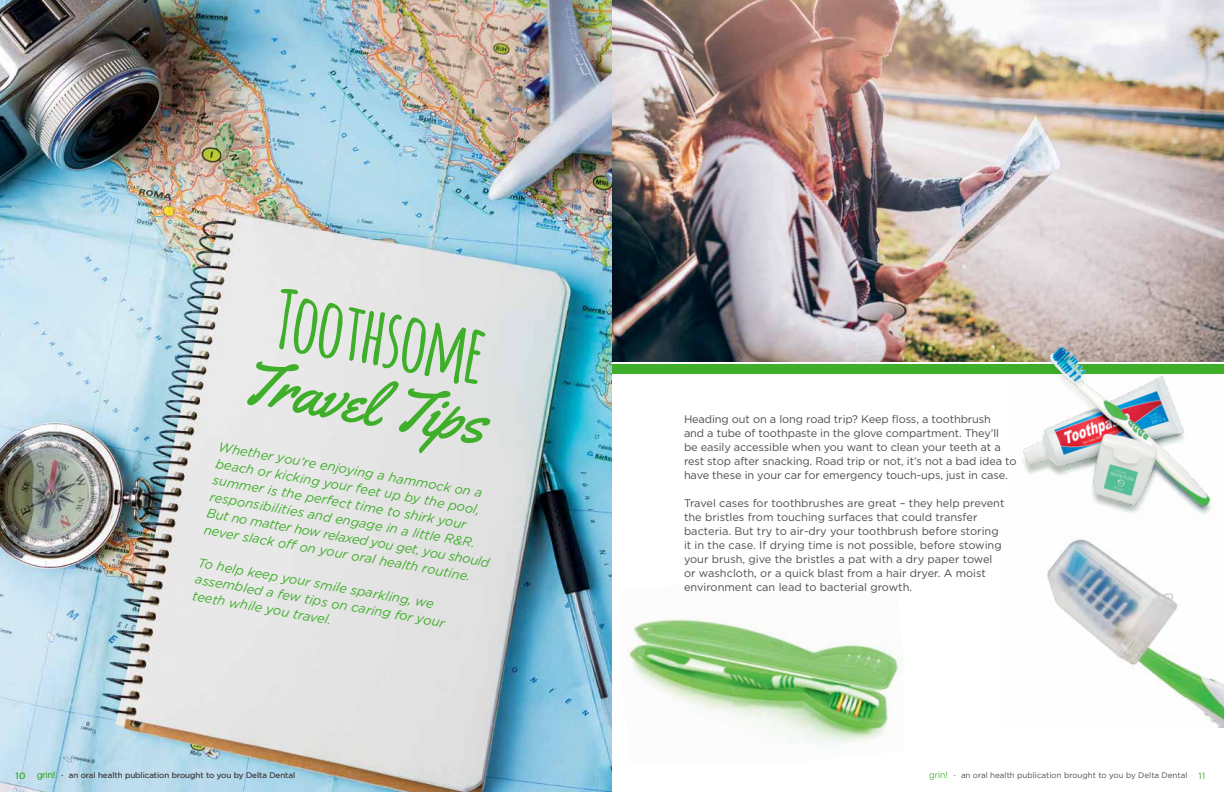
<style>
.page{position:relative;width:1224px;height:792px;background:#fff}
.page>*{position:absolute;margin:0;border:0;box-sizing:border-box;transform-origin:0 0}
.t1{font:700 80px "Amatic";color:#3fae2a}
.t2{font:64.5px "Yellowtail";color:#3fae2a}
.t3{font:italic 13px/16.8px "Gotham";color:#3fae2a}
.t4{font:11px/14px "Gotham";letter-spacing:-.01em;color:#4d4d4f}
.t5{font:300 9px "Helvetica Neue LT Std";letter-spacing:.025em;color:#3fae2a;scale:1.07 1}
.t6{font:9px "Gotham";color:#3fae2a}
.t7{font:8px "Gotham";color:#4d4d4f}
.s1{font-size:4px}
.s2{font-size:9px;color:#3fae2a}
</style>
<div class="page">
<img style="left:0;top:0;width:612px;height:792px">
<img style="left:1047px;top:539px;width:177px;height:188px">
<img style="left:628px;top:616px;width:276px;height:129px">
<div style="left:612px;top:364px;width:612px;height:10px;background:#3fae2a"></div>
<img style="left:612px;top:0;width:612px;height:362px">
<img style="left:1008px;top:334px;width:216px;height:181px">
<h1 class="t1" style="left:285px;top:261px;width:213px;rotate:10deg">Toothsome</h1>
<h2 class="t2" style="left:248px;top:339px;width:251px;rotate:10deg">Travel Tips</h2>
<p class="t3" style="left:220px;top:438px;width:288px;rotate:10deg">Whether you’re enjoying a hammock on a beach or kicking your feet up by the pool, summer is the perfect time to shirk your responsibilities and engage in a little R&amp;R.<br>But no matter how relaxed you get, you should never slack off on your oral health routine.</p>
<p class="t3" style="left:200px;top:554px;width:255px;rotate:10deg">To help keep your smile sparkling, we assembled a few tips on caring for your teeth while you travel.</p>
<p class="t6" style="left:15px;top:770px;width:12px">10</p>
<p class="t5" style="left:37px;top:770px;width:19px">grin!</p>
<p class="t7" style="left:61px;top:771px;width:235px"><span class="s1">•</span> an oral health publication brought to you by Delta Dental</p>
<p class="t4" style="left:684px;top:411px;width:334px">Heading out on a long road trip? Keep floss, a toothbrush<br>and a tube of toothpaste in the glove compartment. They’ll<br>be easily accessible when you want to clean your teeth at a rest stop after snacking. Road trip or not, it’s not a bad idea to have these in your car for emergency touch-ups, just in case.</p>
<p class="t4" style="left:684px;top:495px;width:322px">Travel cases for toothbrushes are great – they help prevent the bristles from touching surfaces that could transfer bacteria. But try to air-dry your toothbrush before storing it in the case. If drying time is not possible, before stowing your brush, give the bristles a pat with a dry paper towel or washcloth, or a quick blast from a hair dryer. A moist environment can lead to bacterial growth.</p>
<p class="t5" style="left:929px;top:770px;width:19px">grin!</p>
<p class="t7" style="left:954px;top:771px;width:253px"><span class="s1">•</span> an oral health publication brought to you by Delta Dental <span class="s2">11</span></p>
</div>
